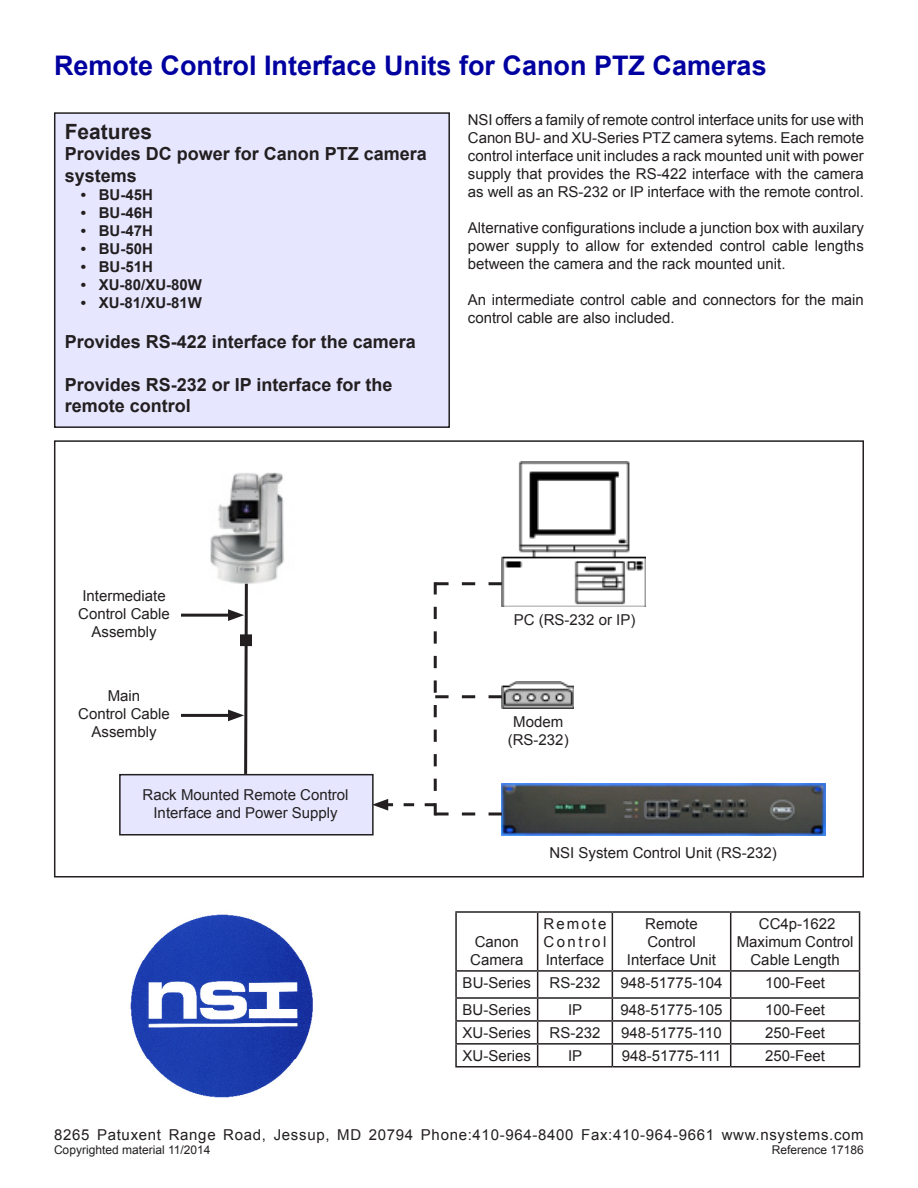
<style>
.page{position:relative;width:918px;height:1188px;background:#fff}
.page>*{position:absolute;margin:0;border:0;box-sizing:border-box;transform-origin:0 0}
.t1{font:700 27px "Arial";color:#0000a0}
.t2{font:700 21px "Arial";color:#231f20}
.t3{font:700 18px/21.6px "Arial";color:#231f20}
.t4{font:15px/18px "Arial";color:#231f20;text-align:center}
.t5{font:15px "Arial";letter-spacing:.045em;color:#231f20}
.t6{font:700 15px "Arial";color:#231f20}
.t7{font:12px "Arial";color:#231f20}
</style>
<div class="page">
<div style="left:55px;top:113px;width:394px;height:314px;background:#e6e6ff"></div>
<div style="left:54px;top:112px;width:396px;height:316px;border:2px solid #231f20"></div>
<img style="left:128px;top:914px;width:185px;height:184px">
<img style="left:210px;top:472px;width:74px;height:112px">
<img style="left:501px;top:783px;width:324px;height:53px">
<img style="left:502px;top:462px;width:144px;height:144px">
<img style="left:502px;top:682px;width:71px;height:27px">
<div style="left:120px;top:775px;width:253px;height:60px;background:#e6e6ff"></div>
<div style="left:119px;top:774px;width:255px;height:62px;border:2px solid #231f20"></div>
<svg style="left:372px;top:582px;width:130px;height:233px"></svg>
<hr style="left:181px;top:614px;width:53px;height:3px;background:#231f20">
<hr style="left:181px;top:714px;width:53px;height:3px;background:#231f20">
<svg style="left:228px;top:581px;width:21px;height:196px"></svg>
<div style="left:240px;top:634px;width:12px;height:12px;background:#231f20"></div>
<div style="left:54px;top:440px;width:810px;height:438px;border:2px solid #231f20"></div>
<hr style="left:455px;top:911px;width:83px;height:2px;background:#231f20">
<hr style="left:455px;top:913px;width:2px;height:57px;background:#231f20">
<hr style="left:538px;top:911px;width:74px;height:2px;background:#231f20">
<hr style="left:537px;top:913px;width:1px;height:57px;background:#231f20">
<hr style="left:612px;top:911px;width:119px;height:2px;background:#231f20">
<hr style="left:612px;top:913px;width:1px;height:57px;background:#231f20">
<hr style="left:731px;top:911px;width:129px;height:2px;background:#231f20">
<hr style="left:730px;top:913px;width:1px;height:57px;background:#231f20">
<hr style="left:859px;top:913px;width:1px;height:57px;background:#231f20">
<hr style="left:455px;top:970px;width:83px;height:2px;background:#231f20">
<hr style="left:455px;top:972px;width:2px;height:25px;background:#231f20">
<hr style="left:538px;top:970px;width:74px;height:2px;background:#231f20">
<hr style="left:612px;top:970px;width:119px;height:2px;background:#231f20">
<hr style="left:731px;top:970px;width:129px;height:2px;background:#231f20">
<hr style="left:455px;top:997px;width:83px;height:2px;background:#231f20">
<hr style="left:455px;top:999px;width:2px;height:21px;background:#231f20">
<hr style="left:538px;top:997px;width:74px;height:2px;background:#231f20">
<hr style="left:612px;top:997px;width:119px;height:2px;background:#231f20">
<hr style="left:731px;top:997px;width:129px;height:2px;background:#231f20">
<hr style="left:455px;top:1020px;width:83px;height:2px;background:#231f20">
<hr style="left:455px;top:1022px;width:2px;height:21px;background:#231f20">
<hr style="left:538px;top:1020px;width:74px;height:2px;background:#231f20">
<hr style="left:612px;top:1020px;width:119px;height:2px;background:#231f20">
<hr style="left:731px;top:1020px;width:129px;height:2px;background:#231f20">
<hr style="left:455px;top:1043px;width:83px;height:2px;background:#231f20">
<hr style="left:455px;top:1045px;width:2px;height:21px;background:#231f20">
<hr style="left:538px;top:1043px;width:74px;height:2px;background:#231f20">
<svg style="left:537px;top:972px;width:1px;height:94px"></svg>
<hr style="left:612px;top:1043px;width:119px;height:2px;background:#231f20">
<svg style="left:612px;top:972px;width:1px;height:94px"></svg>
<hr style="left:731px;top:1043px;width:129px;height:2px;background:#231f20">
<svg style="left:730px;top:972px;width:1px;height:94px"></svg>
<svg style="left:859px;top:972px;width:1px;height:94px"></svg>
<hr style="left:455px;top:1066px;width:83px;height:2px;background:#231f20">
<hr style="left:538px;top:1066px;width:74px;height:2px;background:#231f20">
<hr style="left:612px;top:1066px;width:119px;height:2px;background:#231f20">
<hr style="left:731px;top:1066px;width:129px;height:2px;background:#231f20">
<h1 class="t1" style="left:54px;top:48px;width:714px">Remote Control Interface Units for Canon PTZ Cameras</h1>
<h2 class="t2" style="left:65px;top:117px;width:89px">Features</h2>
<p class="t3" style="left:65px;top:144px;width:364px">Provides DC power for Canon PTZ camera systems</p>
<p class="t6" style="left:81px;top:185px;width:73px">• BU-45H</p>
<p class="t6" style="left:81px;top:203px;width:73px">• BU-46H</p>
<p class="t6" style="left:81px;top:221px;width:73px">• BU-47H</p>
<p class="t6" style="left:81px;top:239px;width:73px">• BU-50H</p>
<p class="t6" style="left:81px;top:257px;width:73px">• BU-51H</p>
<p class="t6" style="left:81px;top:275px;width:123px">• XU-80/XU-80W</p>
<p class="t6" style="left:81px;top:293px;width:123px">• XU-81/XU-81W</p>
<p class="t3" style="left:65px;top:331px;width:353px">Provides RS-422 interface for the camera</p>
<p class="t3" style="left:65px;top:374px;width:329px">Provides RS-232 or IP interface for the remote control</p>
<p class="t4" style="left:468px;top:111px;width:398px;text-align:justify">NSI offers a family of remote control interface units for use with Canon BU- and XU-Series PTZ camera sytems. Each remote control interface unit includes a rack mounted unit with power supply that provides the RS-422 interface with the camera as well as an RS-232 or IP interface with the remote control.</p>
<p class="t4" style="left:468px;top:219px;width:398px;text-align:justify">Alternative configurations include a junction box with auxilary power supply to allow for extended control cable lengths between the camera and the rack mounted unit.</p>
<p class="t4" style="left:468px;top:291px;width:397px;text-align:left">An intermediate control cable and connectors for the main control cable are also included.</p>
<p class="t4" style="left:78px;top:587px;width:93px">Intermediate<br>Control Cable<br>Assembly</p>
<p class="t4" style="left:78px;top:687px;width:93px">Main<br>Control Cable<br>Assembly</p>
<p class="t4" style="left:143px;top:786px;width:207px">Rack Mounted Remote Control<br>Interface and Power Supply</p>
<p class="t4" style="left:514px;top:611px;width:123px">PC (RS-232 or IP)</p>
<p class="t4" style="left:508px;top:713px;width:62px">Modem (RS-232)</p>
<p class="t4" style="left:549px;top:844px;width:229px">NSI System Control Unit (RS-232)</p>
<p class="t4" style="left:544px;top:915px;width:64px;text-align:justify">Remote Control Interface</p>
<p class="t4" style="left:627px;top:915px;width:91px">Remote<br>Control<br>Interface Unit</p>
<p class="t4" style="left:737px;top:915px;width:118px">CC4p-1622<br>Maximum Control<br>Cable Length</p>
<p class="t4" style="left:463px;top:974px;width:139px">BU-Series RS-232</p>
<p class="t4" style="left:621px;top:974px;width:103px">948-51775-104</p>
<p class="t4" style="left:765px;top:974px;width:62px">100-Feet</p>
<p class="t4" style="left:463px;top:1001px;width:70px">BU-Series</p>
<p class="t4" style="left:568px;top:1001px;width:16px">IP</p>
<p class="t4" style="left:621px;top:1001px;width:103px">948-51775-105</p>
<p class="t4" style="left:765px;top:1001px;width:62px">100-Feet</p>
<p class="t4" style="left:463px;top:1024px;width:139px">XU-Series RS-232</p>
<p class="t4" style="left:621px;top:1024px;width:102px">948-51775-110</p>
<p class="t4" style="left:765px;top:1024px;width:62px">250-Feet</p>
<p class="t4" style="left:463px;top:1047px;width:70px">XU-Series</p>
<p class="t4" style="left:568px;top:1047px;width:16px">IP</p>
<p class="t4" style="left:622px;top:1047px;width:101px">948-51775-111</p>
<p class="t4" style="left:765px;top:1047px;width:62px">250-Feet</p>
<p class="t4" style="left:470px;top:933px;width:55px">Canon<br>Camera</p>
<p class="t5" style="left:54px;top:1124px;width:811px">8265 Patuxent Range Road, Jessup, MD 20794 Phone:410-964-8400 Fax:410-964-9661 www.nsystems.com</p>
<p class="t7" style="left:54px;top:1142px;width:158px">Copyrighted material 11/2014</p>
<p class="t7" style="left:772px;top:1142px;width:94px">Reference 17186</p>
</div>
